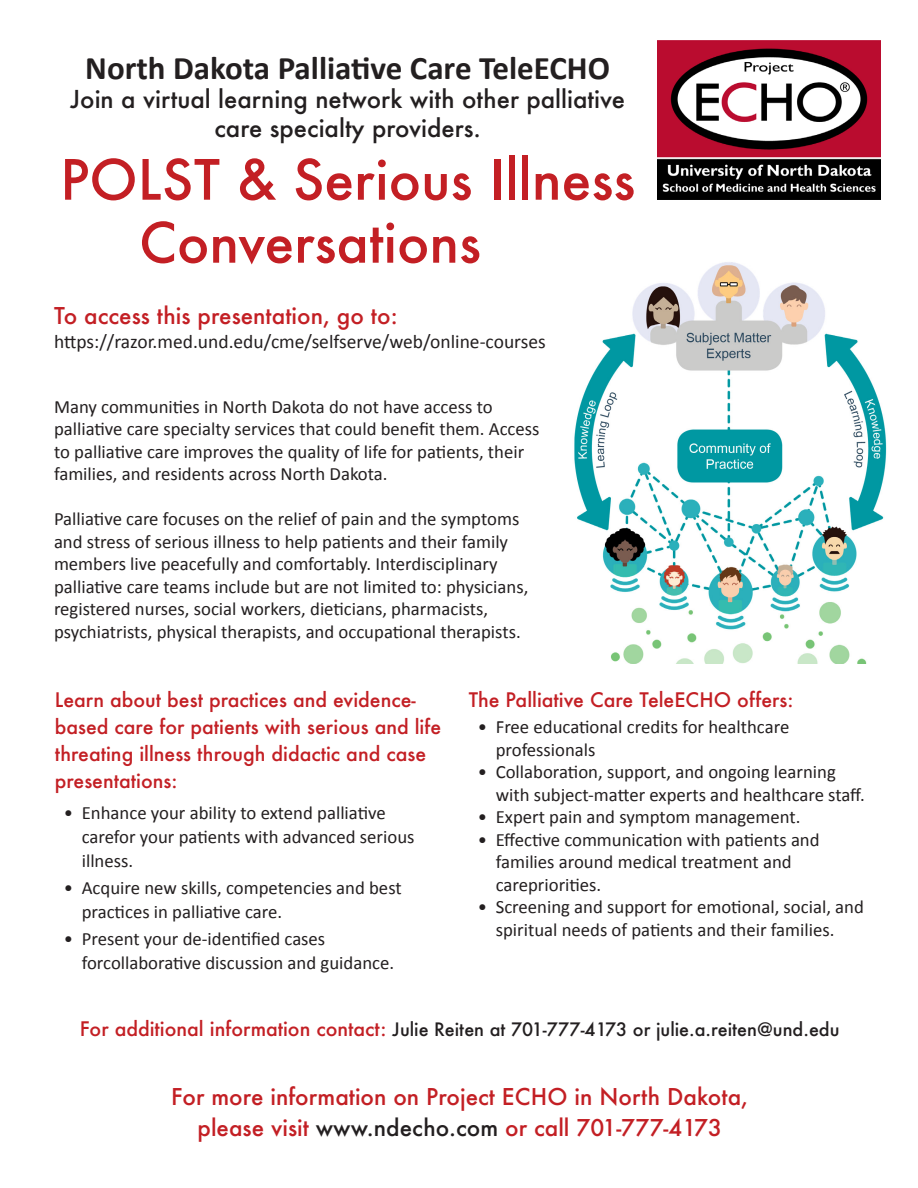
<style>
.page{position:relative;width:918px;height:1188px;background:#fff}
.page>*{position:absolute;margin:0;border:0;box-sizing:border-box;transform-origin:0 0}
.t1{font:500 54px/63px "Futura";color:#c31f24}
.t2{font:700 33px "Calibri";color:#231f20}
.t3{font:500 24px/28.8px "Futura";color:#231f20;text-align:center}
.t4{font:500 22.5px "Futura";color:#c31f24}
.t5{font:500 19.5px/27px "Futura";color:#c31f24}
.t6{font:19.5px "Calibri";color:#231f20}
.t7{font:18.75px/22.5px "Calibri";color:#231f20}
.t8{font:500 18px "Futura";color:#231f20}
.s1{font-size:19.5px;color:#c31f24}
.s2{color:#231f20}
</style>
<div class="page">
<img style="left:658px;top:40px;width:222px;height:160px">
<img style="left:574px;top:262px;width:313px;height:402px">
<p class="t2" style="left:85px;top:47px;width:526px">North Dakota Palliative Care TeleECHO</p>
<p class="t3" style="left:70px;top:84px;width:556px">Join a virtual learning network with other palliative care specialty providers.</p>
<p class="t1" style="left:139px;top:147px;width:498px;text-indent:-79px">POLST &amp; Serious Illness<br>Conversations</p>
<p class="t4" style="left:54px;top:300px;width:345px">To access this presentation, go to:</p>
<p class="t6" style="left:54px;top:329px;width:493px">https://razor.med.und.edu/cme/selfserve/web/online-courses</p>
<p class="t7" style="left:54px;top:395px;width:487px">Many communities in North Dakota do not have access to palliative care specialty services that could benefit them. Access to palliative care improves the quality of life for patients, their families, and residents across North Dakota.</p>
<p class="t7" style="left:54px;top:508px;width:476px">Palliative care focuses on the relief of pain and the symptoms and stress of serious illness to help patients and their family members live peacefully and comfortably. Interdisciplinary palliative care teams include but are not limited to: physicians, registered nurses, social workers, dieticians, pharmacists, psychiatrists, physical therapists, and occupational therapists.</p>
<p class="t5" style="left:55px;top:686px;width:388px">Learn about best practices and evidence&shy;based care for patients with serious and life threating illness through didactic and case presentations:</p>
<p class="t7" style="left:82px;top:801px;width:334px;line-height:24px;text-indent:-18px">• Enhance your ability to extend palliative carefor your patients with advanced serious illness.</p>
<p class="t7" style="left:82px;top:876px;width:322px;line-height:24px;text-indent:-18px">• Acquire new skills, competencies and best practices in palliative care.</p>
<p class="t7" style="left:82px;top:927px;width:314px;line-height:24px;text-indent:-18px">• Present your de-identified cases forcollaborative discussion and guidance.</p>
<p class="t5" style="left:469px;top:686px;width:326px">The Palliative Care TeleECHO offers:</p>
<p class="t7" style="left:496px;top:716px;width:295px;text-indent:-18px">• Free educational credits for healthcare professionals</p>
<p class="t7" style="left:496px;top:761px;width:370px;text-indent:-18px">• Collaboration, support, and ongoing learning with subject-matter experts and healthcare staff.</p>
<p class="t7" style="left:478px;top:806px;width:324px">• Expert pain and symptom management.</p>
<p class="t7" style="left:496px;top:828px;width:325px;text-indent:-18px">• Effective communication with patients and families around medical treatment and carepriorities.</p>
<p class="t7" style="left:496px;top:896px;width:370px;text-indent:-18px">• Screening and support for emotional, social, and spiritual needs of patients and their families.</p>
<p class="t8" style="left:80px;top:1017px;width:761px"><span class="s1">For additional information contact:</span> Julie Reiten at 701-777-4173 or julie.a.reiten@und.edu</p>
<p class="t4" style="left:171px;top:1081px;width:578px">For more information on Project ECHO in North Dakota,</p>
<p class="t4" style="left:198px;top:1112px;width:526px">please visit <span class="s2">www.ndecho.com</span> or call 701-777-4173</p>
</div>
